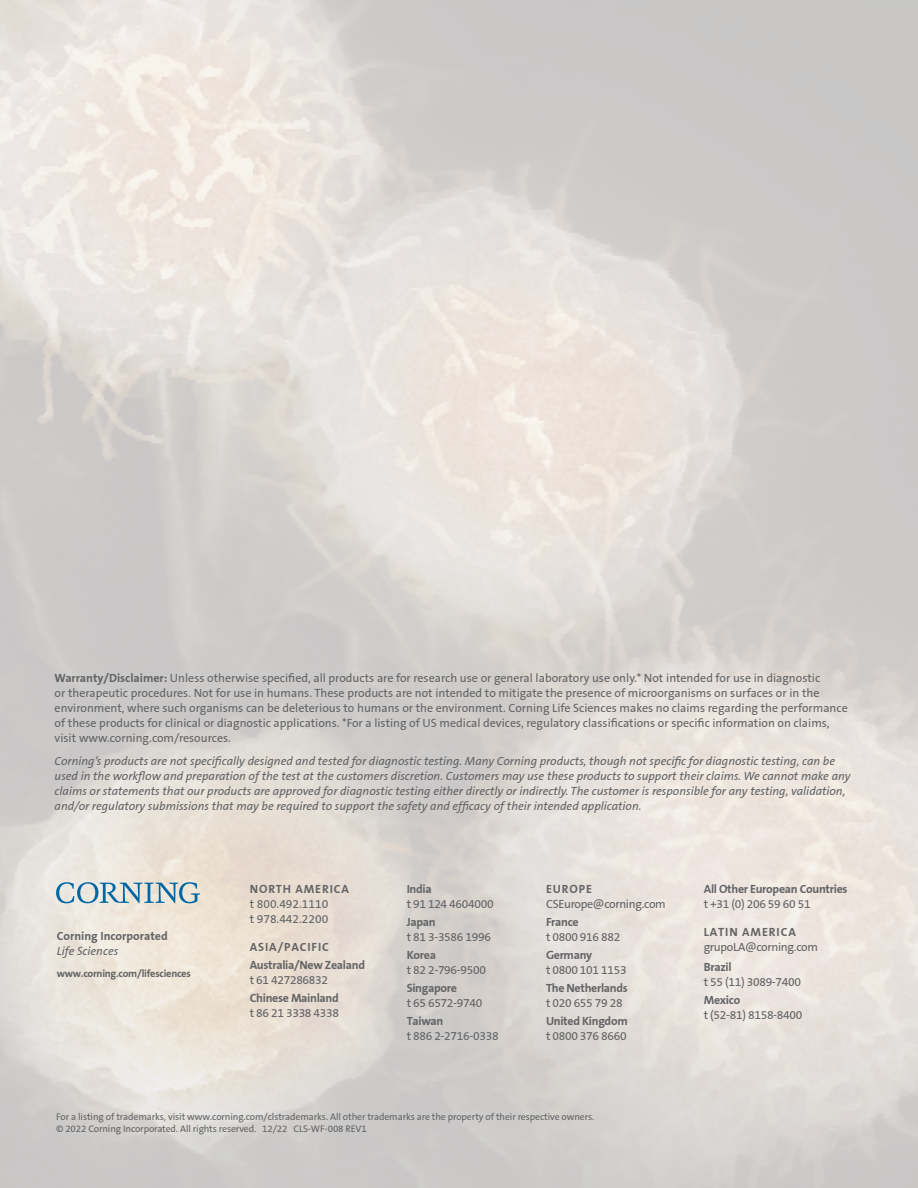
<style>
.page{position:relative;width:918px;height:1188px;background:#fff}
.page>*{position:absolute;margin:0;border:0;box-sizing:border-box;transform-origin:0 0}
.t1{font:12px/15px "Corning Sans";color:#636466}
.t2{font:italic 12px/15px "Corning Sans";color:#636466}
.t3{font:12px "Corning Sans";letter-spacing:-.025em;color:#636466}
.t4{font:700 12px/18px "Corning Sans";letter-spacing:-.025em;color:#636466}
.t5{font:700 12px "Corning Sans";letter-spacing:.075em;color:#636466}
.t6{font:700 12px "Corning Sans";color:#636466}
.t7{font:700 10.5px "Corning Sans";letter-spacing:-.025em;color:#636466}
.t8{font:9.75px/12.8px "Corning Sans";letter-spacing:-.01em;color:#636466}
.s1{font-weight:700}
</style>
<div class="page">
<svg style="left:56px;top:882px;width:144px;height:21px;background:#a7c1cb"></svg>
<p class="t1" style="left:55px;top:671px;width:795px"><span class="s1">Warranty/Disclaimer:</span> Unless otherwise specified, all products are for research use or general laboratory use only.* Not intended for use in diagnostic<br>or therapeutic procedures. Not for use in humans. These products are not intended to mitigate the presence of microorganisms on surfaces or in the environment, where such organisms can be deleterious to humans or the environment. Corning Life Sciences makes no claims regarding the performance of these products for clinical or diagnostic applications. *For a listing of US medical devices, regulatory classifications or specific information on claims, visit www.corning.com/resources.</p>
<p class="t2" style="left:55px;top:753px;width:797px">Corning’s products are not specifically designed and tested for diagnostic testing. Many Corning products, though not specific for diagnostic testing, can be used in the workflow and preparation of the test at the customers discretion. Customers may use these products to support their claims. We cannot make any claims or statements that our products are approved for diagnostic testing either directly or indirectly. The customer is responsible for any testing, validation, and/or regulatory submissions that may be required to support the safety and efficacy of their intended application.</p>
<p class="t6" style="left:57px;top:929px;width:113px">Corning Incorporated</p>
<p class="t2" style="left:57px;top:943px;width:63px">Life Sciences</p>
<p class="t7" style="left:57px;top:967px;width:136px">www.corning.com/lifesciences</p>
<p class="t5" style="left:250px;top:881px;width:101px">NORTH AMERICA</p>
<p class="t1" style="left:250px;top:896px;width:80px">t 800.492.1110 t 978.442.2200</p>
<p class="t4" style="left:250px;top:938px;width:117px">ASIA/PACIFIC<br>Australia/New Zealand</p>
<p class="t3" style="left:250px;top:973px;width:80px">t 61 427286832</p>
<p class="t4" style="left:250px;top:989px;width:91px">Chinese Mainland</p>
<p class="t3" style="left:250px;top:1006px;width:91px">t 86 21 3338 4338</p>
<p class="t4" style="left:407px;top:879px;width:27px">India</p>
<p class="t3" style="left:407px;top:896px;width:88px">t 91 124 4604000</p>
<p class="t4" style="left:407px;top:912px;width:30px">Japan</p>
<p class="t3" style="left:407px;top:929px;width:86px">t 81 3-3586 1996</p>
<p class="t4" style="left:407px;top:945px;width:31px">Korea</p>
<p class="t3" style="left:407px;top:962px;width:81px">t 82 2-796-9500</p>
<p class="t4" style="left:407px;top:978px;width:52px">Singapore</p>
<p class="t3" style="left:407px;top:995px;width:77px">t 65 6572-9740</p>
<p class="t4" style="left:407px;top:1011px;width:38px">Taiwan</p>
<p class="t3" style="left:407px;top:1028px;width:94px">t 886 2-2716-0338</p>
<p class="t4" style="left:546px;top:879px;width:48px">EUROPE</p>
<p class="t3" style="left:546px;top:896px;width:121px">CSEurope@corning.com</p>
<p class="t4" style="left:546px;top:912px;width:34px">France</p>
<p class="t3" style="left:546px;top:929px;width:76px">t 0800 916 882</p>
<p class="t4" style="left:546px;top:945px;width:48px">Germany</p>
<p class="t3" style="left:546px;top:962px;width:82px">t 0800 101 1153</p>
<p class="t4" style="left:546px;top:978px;width:83px">The Netherlands</p>
<p class="t3" style="left:546px;top:995px;width:78px">t 020 655 79 28</p>
<p class="t4" style="left:546px;top:1011px;width:83px">United Kingdom</p>
<p class="t3" style="left:546px;top:1028px;width:82px">t 0800 376 8660</p>
<p class="t8" style="left:56px;top:1110px;width:540px">For a listing of trademarks, visit www.corning.com/clstrademarks. All other trademarks are the property of their respective owners. © 2022 Corning Incorporated. All rights reserved. 12/22 CLS-WF-008 REV1</p>
<p class="t4" style="left:704px;top:879px;width:145px">All Other European Countries</p>
<p class="t3" style="left:704px;top:896px;width:108px">t +31 (0) 206 59 60 51</p>
<p class="t5" style="left:704px;top:925px;width:94px">LATIN AMERICA</p>
<p class="t3" style="left:704px;top:940px;width:116px">grupoLA@corning.com</p>
<p class="t4" style="left:704px;top:957px;width:29px">Brazil</p>
<p class="t3" style="left:704px;top:974px;width:99px">t 55 (11) 3089-7400</p>
<p class="t4" style="left:704px;top:990px;width:38px">Mexico</p>
<p class="t3" style="left:704px;top:1007px;width:100px">t (52-81) 8158-8400</p>
</div>
